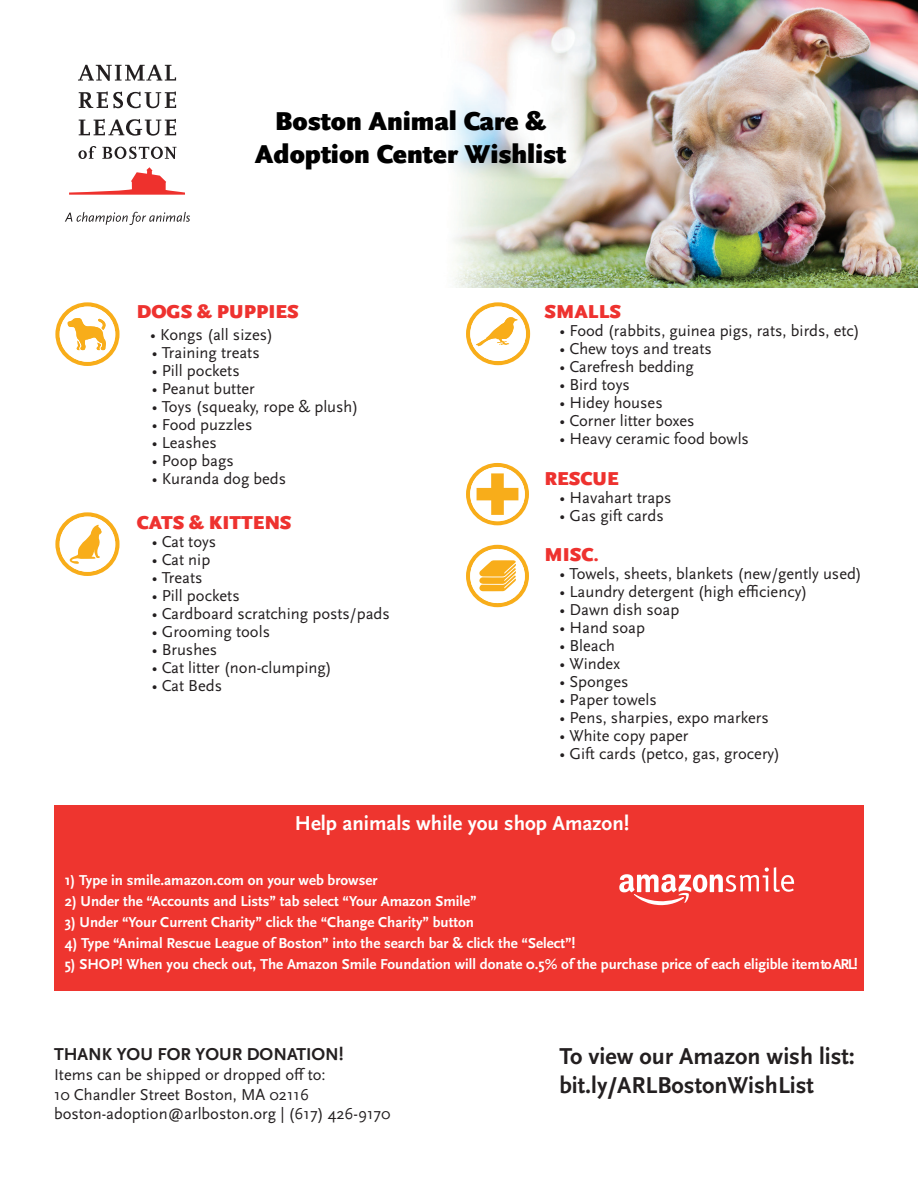
<style>
.page{position:relative;width:918px;height:1188px;background:#fff}
.page>*{position:absolute;margin:0;border:0;box-sizing:border-box;transform-origin:0 0}
.t1{font:900 27px/32.4px "Scala Sans OT";color:#000;text-align:center}
.t2{font:700 24px/28.8px "Scala Sans OT";color:#231f20}
.t3{font:700 21px "Scala Sans OT";color:#fff}
.t4{font:900 19.5px "Scala Sans OT";color:#ee322f}
.t5{font:700 18px "Scala Sans OT";color:#231f20}
.t6{font:16.5px/19.8px "Scala Sans OT";color:#231f20}
.t7{font:700 15px "Scala Sans OT";color:#fff}
</style>
<div class="page">
<div style="left:54px;top:806px;width:810px;height:185px;background:#ee352f"></div>
<img style="left:78px;top:0;width:840px;height:288px">
<svg style="left:466px;top:463px;width:63px;height:62px"></svg>
<svg style="left:55px;top:302px;width:65px;height:64px"></svg>
<svg style="left:55px;top:512px;width:65px;height:64px"></svg>
<svg style="left:466px;top:302px;width:64px;height:63px"></svg>
<svg style="left:466px;top:545px;width:63px;height:62px"></svg>
<svg style="left:69px;top:167px;width:116px;height:28px"></svg>
<svg style="left:78px;top:65px;width:98px;height:16px"></svg>
<svg style="left:79px;top:92px;width:97px;height:16px"></svg>
<svg style="left:78px;top:146px;width:18px;height:13px"></svg>
<svg style="left:102px;top:146px;width:75px;height:13px"></svg>
<svg style="left:79px;top:119px;width:97px;height:17px"></svg>
<svg style="left:65px;top:212px;width:125px;height:13px"></svg>
<svg style="left:619px;top:867px;width:175px;height:38px"></svg>
<h1 class="t1" style="left:255px;top:106px;width:313px">Boston Animal Care &amp;<br>Adoption Center Wishlist</h1>
<p class="t4" style="left:137px;top:300px;width:163px">DOGS &amp; PUPPIES</p>
<p class="t6" style="left:150px;top:325px;width:124px">• Kongs (all sizes)</p>
<p class="t6" style="left:152px;top:343px;width:109px">• Training treats</p>
<p class="t6" style="left:152px;top:361px;width:89px">• Pill pockets</p>
<p class="t6" style="left:152px;top:379px;width:104px">• Peanut butter</p>
<p class="t6" style="left:152px;top:397px;width:208px">• Toys (squeaky, rope &amp; plush)</p>
<p class="t6" style="left:152px;top:415px;width:102px">• Food puzzles</p>
<p class="t6" style="left:152px;top:433px;width:67px">• Leashes</p>
<p class="t6" style="left:152px;top:451px;width:84px">• Poop bags</p>
<p class="t6" style="left:152px;top:469px;width:136px">• Kuranda dog beds</p>
<p class="t4" style="left:137px;top:511px;width:156px">CATS &amp; KITTENS</p>
<p class="t6" style="left:152px;top:532px;width:66px">• Cat toys</p>
<p class="t6" style="left:152px;top:550px;width:60px">• Cat nip</p>
<p class="t6" style="left:152px;top:568px;width:52px">• Treats</p>
<p class="t6" style="left:152px;top:586px;width:89px">• Pill pockets</p>
<p class="t6" style="left:152px;top:604px;width:240px">• Cardboard scratching posts/pads</p>
<p class="t6" style="left:152px;top:622px;width:120px">• Grooming tools</p>
<p class="t6" style="left:152px;top:640px;width:67px">• Brushes</p>
<p class="t6" style="left:152px;top:658px;width:182px">• Cat litter (non-clumping)</p>
<p class="t6" style="left:152px;top:676px;width:72px">• Cat Beds</p>
<p class="t4" style="left:544px;top:300px;width:78px">SMALLS</p>
<p class="t6" style="left:560px;top:321px;width:302px">• Food (rabbits, guinea pigs, rats, birds, etc)</p>
<p class="t6" style="left:560px;top:339px;width:154px">• Chew toys and treats</p>
<p class="t6" style="left:560px;top:357px;width:136px">• Carefresh bedding</p>
<p class="t6" style="left:560px;top:375px;width:72px">• Bird toys</p>
<p class="t6" style="left:560px;top:393px;width:105px">• Hidey houses</p>
<p class="t6" style="left:560px;top:411px;width:137px">• Corner litter boxes</p>
<p class="t6" style="left:560px;top:429px;width:191px">• Heavy ceramic food bowls</p>
<p class="t4" style="left:544px;top:468px;width:76px">RESCUE</p>
<p class="t6" style="left:560px;top:488px;width:114px">• Havahart traps</p>
<p class="t6" style="left:560px;top:506px;width:106px">• Gas gift cards</p>
<p class="t4" style="left:544px;top:544px;width:56px">MISC.</p>
<p class="t6" style="left:560px;top:564px;width:304px">• Towels, sheets, blankets (new/gently used)</p>
<p class="t6" style="left:560px;top:582px;width:249px">• Laundry detergent (high efficiency)</p>
<p class="t6" style="left:560px;top:600px;width:121px">• Dawn dish soap</p>
<p class="t6" style="left:560px;top:618px;width:87px">• Hand soap</p>
<p class="t6" style="left:560px;top:636px;width:57px">• Bleach</p>
<p class="t6" style="left:560px;top:654px;width:62px">• Windex</p>
<p class="t6" style="left:560px;top:672px;width:70px">• Sponges</p>
<p class="t6" style="left:560px;top:690px;width:99px">• Paper towels</p>
<p class="t6" style="left:560px;top:708px;width:211px">• Pens, sharpies, expo markers</p>
<p class="t6" style="left:560px;top:726px;width:131px">• White copy paper</p>
<p class="t6" style="left:560px;top:744px;width:222px">• Gift cards (petco, gas, grocery)</p>
<p class="t3" style="left:295px;top:811px;width:336px">Help animals while you shop Amazon!</p>
<p class="t7" style="left:65px;top:872px;width:314px">1) Type in smile.amazon.com on your web browser</p>
<p class="t7" style="left:65px;top:893px;width:414px">2) Under the “Accounts and Lists” tab select “Your Amazon Smile”</p>
<p class="t7" style="left:65px;top:914px;width:411px">3) Under “Your Current Charity” click the “Change Charity” button</p>
<p class="t7" style="left:65px;top:935px;width:512px">4) Type “Animal Rescue League of Boston” into the search bar &amp; click the “Select”!</p>
<p class="t7" style="left:65px;top:956px;width:795px">5) SHOP! When you check out, The Amazon Smile Foundation will donate 0.5% of the purchase price of each eligible item to ARL!</p>
<p class="t5" style="left:54px;top:1044px;width:291px">THANK YOU FOR YOUR DONATION!</p>
<p class="t6" style="left:54px;top:1065px;width:338px">Items can be shipped or dropped off to:<br>10 Chandler Street Boston, MA 02116 boston-adoption@arlboston.org | (617) 426-9170</p>
<h2 class="t2" style="left:560px;top:1042px;width:297px">To view our Amazon wish list: bit.ly/ARLBostonWishList</h2>
</div>
